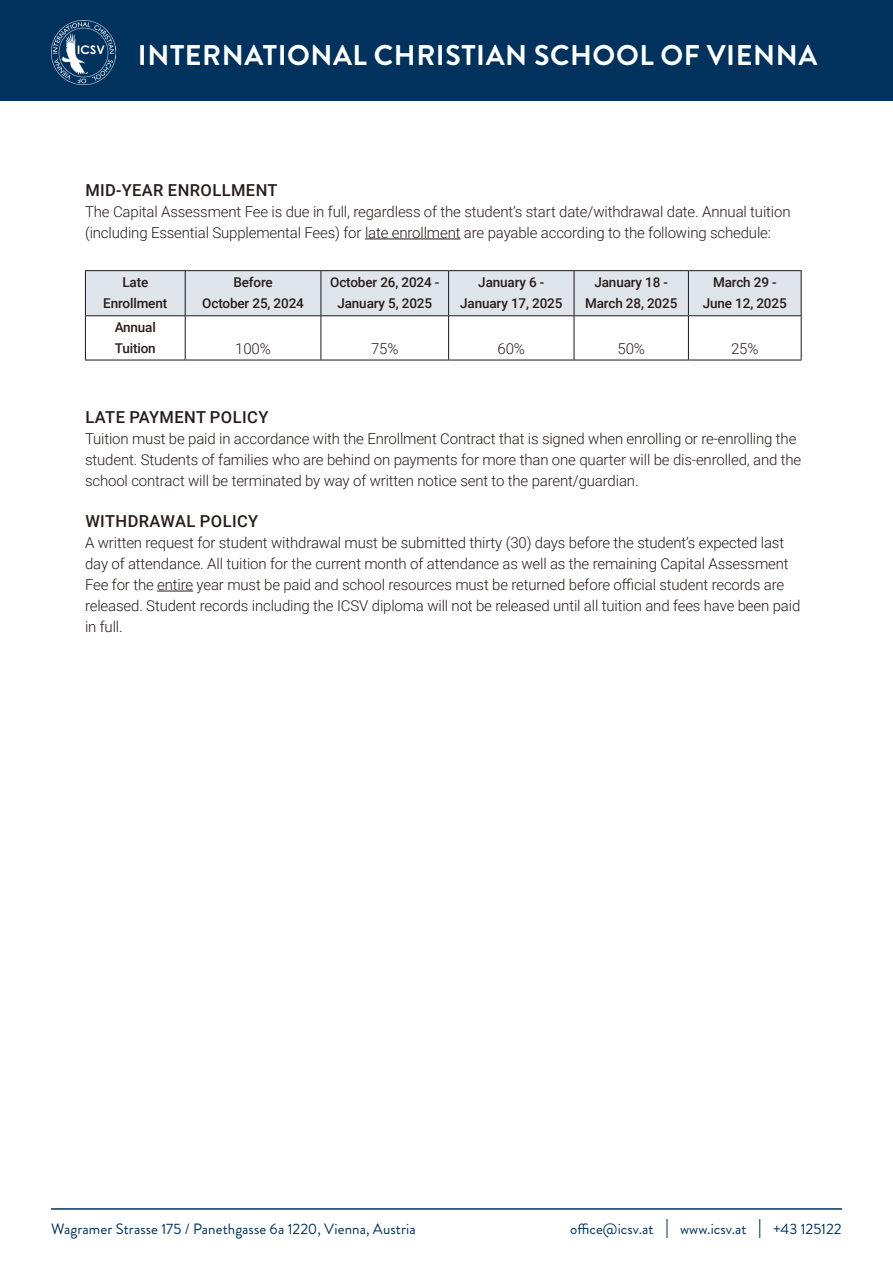
<style>
.page{position:relative;width:893px;height:1263px;background:#fff}
.page>*{position:absolute;margin:0;border:0;box-sizing:border-box;transform-origin:0 0}
.t1{font:700 28.5px "Brandon Grotesque";letter-spacing:.02em;color:#fff}
.Sub-heading_Style_1{font:500 16.5px "Roboto";letter-spacing:.025em;color:#271c1a}
.Body_Style_1{font:300 15px/21px "Roboto";letter-spacing:-.01em;color:#271c1a}
.t2{font:15px "Brandon Grotesque";color:#00325e}
.Label_Heading_Style_1{font:500 13.5px/21px "Roboto";letter-spacing:-.01em;color:#271c1a;text-align:center}
</style>
<div class="page">
<div style="left:0;top:0;width:893px;height:100px;background:#00325e"></div>
<img style="left:51px;top:20px;width:64px;height:64px">
<hr style="left:51px;top:1208px;width:791px;height:2px;background:#00325e">
<svg style="left:667px;top:1219px;width:1px;height:19px"></svg>
<svg style="left:759px;top:1219px;width:1px;height:19px"></svg>
<hr style="left:157px;top:591px;width:36px;height:1px;background:#271c1a">
<div style="left:86px;top:271px;width:715px;height:44px;background:#e0e4eb"></div>
<hr style="left:85px;top:270px;width:100px;height:1px;background:#1a171c">
<hr style="left:85px;top:271px;width:1px;height:44px;background:#1a171c">
<hr style="left:185px;top:270px;width:136px;height:1px;background:#1a171c">
<hr style="left:185px;top:271px;width:1px;height:44px;background:#1a171c">
<hr style="left:321px;top:270px;width:128px;height:1px;background:#1a171c">
<hr style="left:321px;top:271px;width:1px;height:44px;background:#1a171c">
<hr style="left:449px;top:270px;width:125px;height:1px;background:#1a171c">
<hr style="left:448px;top:271px;width:1px;height:44px;background:#1a171c">
<hr style="left:574px;top:270px;width:114px;height:1px;background:#1a171c">
<hr style="left:574px;top:271px;width:1px;height:44px;background:#1a171c">
<hr style="left:688px;top:270px;width:113px;height:1px;background:#1a171c">
<hr style="left:688px;top:271px;width:1px;height:44px;background:#1a171c">
<hr style="left:801px;top:271px;width:1px;height:44px;background:#1a171c">
<hr style="left:85px;top:315px;width:100px;height:1px;background:#1a171c">
<hr style="left:85px;top:316px;width:1px;height:44px;background:#1a171c">
<hr style="left:185px;top:315px;width:136px;height:1px;background:#1a171c">
<hr style="left:185px;top:316px;width:1px;height:44px;background:#1a171c">
<hr style="left:321px;top:315px;width:128px;height:1px;background:#1a171c">
<hr style="left:321px;top:316px;width:1px;height:44px;background:#1a171c">
<hr style="left:449px;top:315px;width:125px;height:1px;background:#1a171c">
<hr style="left:448px;top:316px;width:1px;height:44px;background:#1a171c">
<hr style="left:574px;top:315px;width:114px;height:1px;background:#1a171c">
<hr style="left:574px;top:316px;width:1px;height:44px;background:#1a171c">
<hr style="left:688px;top:315px;width:113px;height:1px;background:#1a171c">
<hr style="left:688px;top:316px;width:1px;height:44px;background:#1a171c">
<hr style="left:801px;top:316px;width:1px;height:44px;background:#1a171c">
<hr style="left:85px;top:360px;width:100px;height:1px;background:#1a171c">
<hr style="left:185px;top:360px;width:136px;height:1px;background:#1a171c">
<hr style="left:321px;top:360px;width:128px;height:1px;background:#1a171c">
<hr style="left:449px;top:360px;width:125px;height:1px;background:#1a171c">
<hr style="left:574px;top:360px;width:114px;height:1px;background:#1a171c">
<hr style="left:688px;top:360px;width:113px;height:1px;background:#1a171c">
<hr style="left:365px;top:239px;width:95px;height:1px;background:#271c1a">
<h1 class="t1" style="left:138px;top:35px;width:681px">INTERNATIONAL CHRISTIAN SCHOOL OF VIENNA</h1>
<p class="Sub-heading_Style_1" style="left:85px;top:178px;width:194px">MID-YEAR ENROLLMENT</p>
<p class="Body_Style_1" style="left:85px;top:200px;width:707px">The Capital Assessment Fee is due in full, regardless of the student’s start date/withdrawal date. Annual tuition (including Essential Supplemental Fees) for late enrollment are payable according to the following schedule:</p>
<p class="Label_Heading_Style_1" style="left:103px;top:271px;width:65px">Late<br>Enrollment</p>
<p class="Label_Heading_Style_1" style="left:233px;top:271px;width:41px">Before</p>
<p class="Label_Heading_Style_1" style="left:202px;top:292px;width:103px">October 25, 2024</p>
<p class="Label_Heading_Style_1" style="left:330px;top:271px;width:111px">October 26, 2024 -<br>January 5, 2025</p>
<p class="Label_Heading_Style_1" style="left:460px;top:271px;width:104px">January 6 -<br>January 17, 2025</p>
<p class="Label_Heading_Style_1" style="left:585px;top:271px;width:94px">January 18 -<br>March 28, 2025</p>
<p class="Label_Heading_Style_1" style="left:713px;top:271px;width:65px">March 29 -</p>
<p class="Label_Heading_Style_1" style="left:703px;top:292px;width:85px">June 12, 2025</p>
<p class="Label_Heading_Style_1" style="left:115px;top:316px;width:43px">Annual</p>
<p class="Label_Heading_Style_1" style="left:115px;top:337px;width:43px">Tuition</p>
<p class="Body_Style_1" style="left:235px;top:338px;width:37px">100%</p>
<p class="Body_Style_1" style="left:371px;top:338px;width:29px">75%</p>
<p class="Body_Style_1" style="left:498px;top:338px;width:29px">60%</p>
<p class="Body_Style_1" style="left:617px;top:338px;width:29px">50%</p>
<p class="Body_Style_1" style="left:731px;top:338px;width:29px">25%</p>
<p class="Sub-heading_Style_1" style="left:85px;top:405px;width:185px">LATE PAYMENT POLICY</p>
<p class="Body_Style_1" style="left:85px;top:427px;width:718px">Tuition must be paid in accordance with the Enrollment Contract that is signed when enrolling or re-enrolling the student. Students of families who are behind on payments for more than one quarter will be dis-enrolled, and the school contract will be terminated by way of written notice sent to the parent/guardian.</p>
<p class="Sub-heading_Style_1" style="left:85px;top:509px;width:174px">WITHDRAWAL POLICY</p>
<p class="Body_Style_1" style="left:85px;top:531px;width:717px">A written request for student withdrawal must be submitted thirty (30) days before the student’s expected last day of attendance. All tuition for the current month of attendance as well as the remaining Capital Assessment Fee for the entire year must be paid and school resources must be returned before official student records are released. Student records including the ICSV diploma will not be released until all tuition and fees have been paid in full.</p>
<p class="t2" style="left:51px;top:1218px;width:366px">Wagramer Strasse 175 / Panethgasse 6a 1220, Vienna, Austria</p>
<p class="t2" style="left:570px;top:1218px;width:85px">office@icsv.at</p>
<p class="t2" style="left:680px;top:1218px;width:68px">www.icsv.at</p>
<p class="t2" style="left:773px;top:1218px;width:70px">+43 125122</p>
</div>
